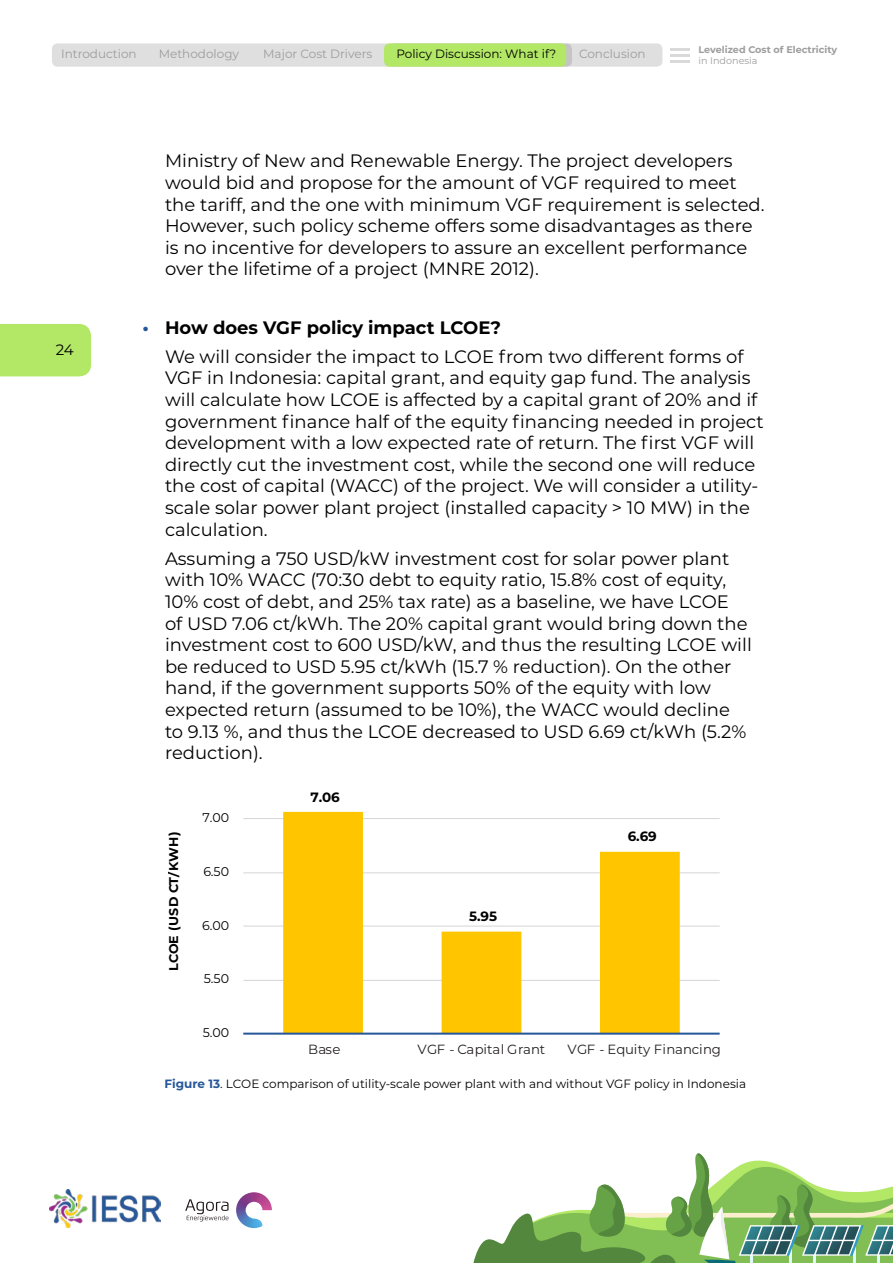
<style>
.page{position:relative;width:893px;height:1263px;background:#fff}
.page>*{position:absolute;margin:0;border:0;box-sizing:border-box;transform-origin:0 0}
.t1{font:18px/21.6px "Montserrat";color:#000}
.t2{font:15px "Montserrat";color:#000}
.t3{font:700 13.5px "Montserrat";color:#000}
.t4{font:13.35px "Montserrat";letter-spacing:.005em;color:#231f20}
.t5{font:12.6px "Montserrat";letter-spacing:-.005em;color:#000}
.t6{font:700 12.6px "Montserrat";color:#000}
.t7{font:12px "Montserrat";color:#000}
.t8{font:12px "Montserrat";color:#9d9d9d}
.t9{font:700 9.6px "Montserrat";color:#9d9d9d}
.t10{font:9.6px "Montserrat";color:#9d9d9d}
.s1{font-weight:700;color:#265799}
.s2{font-weight:700}
</style>
<div class="page">
<img style="left:236px;top:1192px;width:36px;height:36px">
<svg style="left:185px;top:1199px;width:44px;height:22px"></svg>
<img style="left:50px;top:1189px;width:111px;height:38px">
<svg style="left:473px;top:1153px;width:420px;height:110px"></svg>
<div style="left:0;top:324px;width:91px;height:52px;background:#b3e866"></div>
<div style="left:52px;top:43px;width:610px;height:24px;background:#dfdfdf;border-radius:6px"></div>
<svg style="left:390px;top:43px;width:182px;height:24px"></svg>
<div style="left:384px;top:43px;width:182px;height:24px;background:#b3e866;border-radius:6px"></div>
<svg style="left:670px;top:48px;width:19px;height:15px"></svg>
<hr style="left:243px;top:777px;width:477px;height:1px;background:#d9d9d9">
<hr style="left:243px;top:818px;width:477px;height:1px;background:#d9d9d9">
<hr style="left:243px;top:872px;width:477px;height:1px;background:#d9d9d9">
<hr style="left:243px;top:925px;width:477px;height:2px;background:#d9d9d9">
<hr style="left:243px;top:980px;width:477px;height:1px;background:#d9d9d9">
<svg style="left:283px;top:812px;width:397px;height:221px"></svg>
<hr style="left:243px;top:1033px;width:477px;height:2px;background:#26579a">
<p class="t8" style="left:61px;top:46px;width:77px">Introduction</p>
<p class="t8" style="left:159px;top:46px;width:82px">Methodology</p>
<p class="t8" style="left:263px;top:46px;width:111px">Major Cost Drivers</p>
<p class="t7" style="left:396px;top:46px;width:161px">Policy Discussion: What if?</p>
<p class="t8" style="left:579px;top:46px;width:68px">Conclusion</p>
<p class="t9" style="left:698px;top:42px;width:140px">Levelized Cost of Electricity</p>
<p class="t10" style="left:698px;top:54px;width:61px">in Indonesia</p>
<p class="t2" style="left:56px;top:339px;width:20px">24</p>
<p class="t1" style="left:165px;top:150px;width:601px">Ministry of New and Renewable Energy. The project developers would bid and propose for the amount of VGF required to meet the tariff, and the one with minimum VGF requirement is selected.<br>However, such policy scheme offers some disadvantages as there is no incentive for developers to assure an excellent performance over the lifetime of a project (MNRE 2012).</p>
<p class="t1" style="left:165px;top:312px;width:580px;line-height:29.1px;text-indent:-22px"><span class="s1">•</span> <span class="s2">How does VGF policy impact LCOE?<br></span>We will consider the impact to LCOE from two different forms of</p>
<p class="t1" style="left:165px;top:367px;width:600px">VGF in Indonesia: capital grant, and equity gap fund. The analysis will calculate how LCOE is affected by a capital grant of 20% and if government finance half of the equity financing needed in project development with a low expected rate of return. The first VGF will directly cut the investment cost, while the second one will reduce the cost of capital (WACC) of the project. We will consider a utility&shy;scale solar power plant project (installed capacity &gt; 10 MW) in the calculation.</p>
<p class="t1" style="left:165px;top:547px;width:588px">Assuming a 750 USD/kW investment cost for solar power plant with 10% WACC (70:30 debt to equity ratio, 15.8% cost of equity, 10% cost of debt, and 25% tax rate) as a baseline, we have LCOE<br>of USD 7.06 ct/kWh. The 20% capital grant would bring down the investment cost to 600 USD/kW, and thus the resulting LCOE will be reduced to USD 5.95 ct/kWh (15.7 % reduction). On the other hand, if the government supports 50% of the equity with low expected return (assumed to be 10%), the WACC would decline to 9.13 %, and thus the LCOE decreased to USD 6.69 ct/kWh (5.2% reduction).</p>
<p class="t6" style="left:164px;top:971px;width:141px;rotate:-90deg">LCOE (USD CT/KWH)</p>
<p class="t5" style="left:202px;top:809px;width:28px">7.00</p>
<p class="t5" style="left:203px;top:863px;width:27px">6.50</p>
<p class="t5" style="left:202px;top:916px;width:28px">6.00</p>
<p class="t5" style="left:204px;top:970px;width:27px">5.50</p>
<p class="t5" style="left:203px;top:1024px;width:28px">5.00</p>
<p class="t3" style="left:310px;top:787px;width:31px">7.06</p>
<p class="t3" style="left:469px;top:906px;width:30px">5.95</p>
<p class="t3" style="left:628px;top:827px;width:31px">6.69</p>
<p class="t4" style="left:308px;top:1040px;width:34px">Base</p>
<p class="t4" style="left:418px;top:1040px;width:129px">VGF - Capital Grant</p>
<p class="t4" style="left:568px;top:1040px;width:155px">VGF - Equity Financing</p>
<p class="t7" style="left:165px;top:1075px;width:583px"><span class="s1">Figure 13</span>. LCOE comparison of utility-scale power plant with and without VGF policy in Indonesia</p>
</div>
